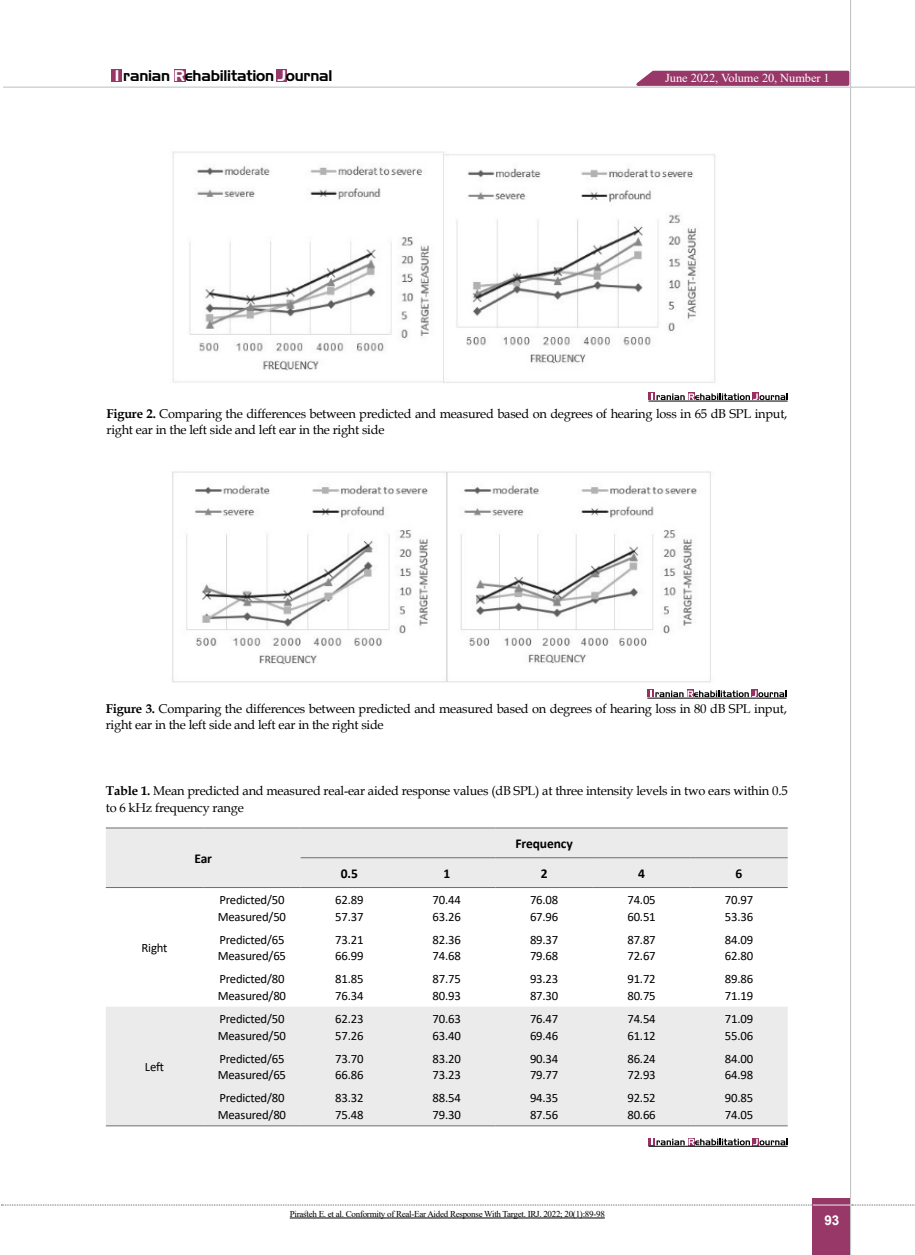
<style>
.page{position:relative;width:915px;height:1255px;background:#fff}
.page>*{position:absolute;margin:0;border:0;box-sizing:border-box;transform-origin:0 0}
.t1{font:15px "Aero Regular SWFTE";letter-spacing:-.015em;color:#000}
.t2{font:700 13.5px "Calibri";letter-spacing:-.01em;color:#000}
.t3{font:700 13.5px "Arial";color:#fff}
.t4{font:12.75px/16.5px "Calibri";letter-spacing:-.015em;color:#000}
.t5{font:12.75px/16.5px "Book Antiqua";letter-spacing:-.015em;color:#000}
.t6{font:12.15px "Times New Roman";letter-spacing:-.005em;color:#fff}
.t7{font:9px "Times New Roman";letter-spacing:-.03em;color:#000}
.s1{color:#fff}
.s2{font-weight:700}
</style>
<div class="page">
<div style="left:812px;top:1198px;width:38px;height:56px;background:#983868"></div>
<hr style="left:849px;top:0;width:1px;height:1254px;background:#c2c4c6">
<hr style="left:3px;top:87px;width:911px;height:1px;background:#c2c4c6">
<hr style="left:812px;top:1204px;width:38px;height:1px;background:#ebebec">
<svg style="left:1px;top:1204px;width:811px;height:1px"></svg>
<svg style="left:851px;top:1204px;width:64px;height:1px"></svg>
<div style="left:112px;top:69px;width:10px;height:13px;background:#983868"></div>
<div style="left:174px;top:69px;width:12px;height:13px;background:#983868"></div>
<div style="left:276px;top:69px;width:11px;height:13px;background:#983868"></div>
<svg style="left:629px;top:69px;width:221px;height:18px;background:#ac6187"></svg>
<img style="left:172px;top:151px;width:544px;height:232px">
<div style="left:648px;top:392px;width:6px;height:8px;background:#953263"></div>
<div style="left:688px;top:392px;width:6px;height:8px;background:#953263"></div>
<div style="left:751px;top:392px;width:7px;height:8px;background:#953263"></div>
<svg style="left:651px;top:393px;width:136px;height:7px"></svg>
<hr style="left:648px;top:401px;width:139px;height:1px;background:#000">
<svg style="left:106px;top:828px;width:681px;height:297px;fill:#ebebec"></svg>
<hr style="left:106px;top:827px;width:97px;height:1px;background:#6d6e71">
<hr style="left:203px;top:827px;width:97px;height:1px;background:#6d6e71">
<hr style="left:106px;top:887px;width:97px;height:1px;background:#6d6e71">
<hr style="left:203px;top:887px;width:97px;height:1px;background:#6d6e71">
<hr style="left:300px;top:827px;width:98px;height:1px;background:#6d6e71">
<hr style="left:398px;top:827px;width:97px;height:1px;background:#6d6e71">
<hr style="left:495px;top:827px;width:97px;height:1px;background:#6d6e71">
<hr style="left:592px;top:827px;width:98px;height:1px;background:#6d6e71">
<hr style="left:690px;top:827px;width:97px;height:1px;background:#6d6e71">
<hr style="left:300px;top:857px;width:98px;height:1px;background:#6d6e71">
<hr style="left:398px;top:857px;width:97px;height:1px;background:#6d6e71">
<hr style="left:495px;top:857px;width:97px;height:1px;background:#6d6e71">
<hr style="left:592px;top:857px;width:98px;height:1px;background:#6d6e71">
<hr style="left:690px;top:857px;width:97px;height:1px;background:#6d6e71">
<hr style="left:300px;top:887px;width:98px;height:1px;background:#6d6e71">
<hr style="left:398px;top:887px;width:97px;height:1px;background:#6d6e71">
<hr style="left:495px;top:887px;width:97px;height:1px;background:#6d6e71">
<hr style="left:592px;top:887px;width:98px;height:1px;background:#6d6e71">
<hr style="left:690px;top:887px;width:97px;height:1px;background:#6d6e71">
<hr style="left:106px;top:1125px;width:97px;height:1px;background:#6d6e71">
<hr style="left:203px;top:1125px;width:97px;height:1px;background:#6d6e71">
<hr style="left:300px;top:1125px;width:98px;height:1px;background:#6d6e71">
<hr style="left:398px;top:1125px;width:97px;height:1px;background:#6d6e71">
<hr style="left:495px;top:1125px;width:97px;height:1px;background:#6d6e71">
<hr style="left:592px;top:1125px;width:98px;height:1px;background:#6d6e71">
<hr style="left:690px;top:1125px;width:97px;height:1px;background:#6d6e71">
<div style="left:648px;top:1137px;width:6px;height:8px;background:#953263"></div>
<svg style="left:651px;top:1138px;width:136px;height:7px"></svg>
<hr style="left:648px;top:1145px;width:139px;height:1px;background:#000">
<hr style="left:289px;top:1217px;width:315px;height:1px;background:#000">
<img style="left:172px;top:471px;width:539px;height:212px">
<div style="left:647px;top:689px;width:6px;height:8px;background:#953263"></div>
<div style="left:687px;top:689px;width:6px;height:8px;background:#953263"></div>
<div style="left:750px;top:689px;width:7px;height:8px;background:#953263"></div>
<svg style="left:650px;top:690px;width:136px;height:7px"></svg>
<hr style="left:647px;top:697px;width:139px;height:1px;background:#000">
<p class="t1" style="left:115px;top:67px;width:219px"><span class="s1">I</span> ranian <span class="s1">R</span>ehabilitation <span class="s1">J</span>ournal</p>
<p class="t6" style="left:665px;top:69px;width:166px">June 2022, Volume 20, Number 1</p>
<p class="t5" style="left:106px;top:405px;width:682px"><span class="s2">Figure 2.</span> Comparing the differences between predicted and measured based on degrees of hearing loss in 65 dB SPL input, right ear in the left side and left ear in the right side</p>
<p class="t5" style="left:106px;top:700px;width:682px"><span class="s2">Figure 3.</span> Comparing the differences between predicted and measured based on degrees of hearing loss in 80 dB SPL input, right ear in the left side and left ear in the right side</p>
<p class="t5" style="left:106px;top:782px;width:683px"><span class="s2">Table 1.</span> Mean predicted and measured real-ear aided response values (dB SPL) at three intensity levels in two ears within 0.5 to 6 kHz frequency range</p>
<p class="t2" style="left:194px;top:848px;width:19px">Ear</p>
<p class="t2" style="left:515px;top:833px;width:59px">Frequency</p>
<p class="t4" style="left:141px;top:939px;width:27px">Right</p>
<p class="t4" style="left:145px;top:1058px;width:21px">Left</p>
<p class="t2" style="left:341px;top:863px;width:19px">0.5</p>
<p class="t2" style="left:443px;top:863px;width:8px">1</p>
<p class="t2" style="left:540px;top:863px;width:8px">2</p>
<p class="t2" style="left:638px;top:863px;width:8px">4</p>
<p class="t2" style="left:735px;top:863px;width:8px">6</p>
<p class="t4" style="left:218px;top:891px;width:70px">Predicted/50<br>Measured/50</p>
<p class="t4" style="left:335px;top:891px;width:30px">62.89<br>57.37</p>
<p class="t4" style="left:432px;top:891px;width:30px">70.44<br>63.26</p>
<p class="t4" style="left:530px;top:891px;width:30px">76.08<br>67.96</p>
<p class="t4" style="left:627px;top:891px;width:30px">74.05<br>60.51</p>
<p class="t4" style="left:724px;top:891px;width:30px">70.97<br>53.36</p>
<p class="t4" style="left:218px;top:930px;width:70px">Predicted/65<br>Measured/65</p>
<p class="t4" style="left:335px;top:930px;width:30px">73.21<br>66.99</p>
<p class="t4" style="left:432px;top:930px;width:30px">82.36<br>74.68</p>
<p class="t4" style="left:530px;top:930px;width:30px">89.37<br>79.68</p>
<p class="t4" style="left:627px;top:930px;width:30px">87.87<br>72.67</p>
<p class="t4" style="left:724px;top:930px;width:30px">84.09<br>62.80</p>
<p class="t4" style="left:218px;top:970px;width:70px">Predicted/80<br>Measured/80</p>
<p class="t4" style="left:335px;top:970px;width:30px">81.85<br>76.34</p>
<p class="t4" style="left:432px;top:970px;width:30px">87.75<br>80.93</p>
<p class="t4" style="left:530px;top:970px;width:30px">93.23<br>87.30</p>
<p class="t4" style="left:627px;top:970px;width:30px">91.72<br>80.75</p>
<p class="t4" style="left:724px;top:970px;width:30px">89.86<br>71.19</p>
<p class="t4" style="left:218px;top:1010px;width:70px">Predicted/50<br>Measured/50</p>
<p class="t4" style="left:335px;top:1010px;width:30px">62.23<br>57.26</p>
<p class="t4" style="left:432px;top:1010px;width:30px">70.63<br>63.40</p>
<p class="t4" style="left:530px;top:1010px;width:30px">76.47<br>69.46</p>
<p class="t4" style="left:627px;top:1010px;width:30px">74.54<br>61.12</p>
<p class="t4" style="left:724px;top:1010px;width:30px">71.09<br>55.06</p>
<p class="t4" style="left:218px;top:1049px;width:70px">Predicted/65<br>Measured/65</p>
<p class="t4" style="left:335px;top:1049px;width:30px">73.70<br>66.86</p>
<p class="t4" style="left:432px;top:1049px;width:30px">83.20<br>73.23</p>
<p class="t4" style="left:530px;top:1049px;width:30px">90.34<br>79.77</p>
<p class="t4" style="left:627px;top:1049px;width:30px">86.24<br>72.93</p>
<p class="t4" style="left:724px;top:1049px;width:30px">84.00<br>64.98</p>
<p class="t4" style="left:218px;top:1089px;width:70px">Predicted/80<br>Measured/80</p>
<p class="t4" style="left:335px;top:1089px;width:30px">83.32<br>75.48</p>
<p class="t4" style="left:432px;top:1089px;width:30px">88.54<br>79.30</p>
<p class="t4" style="left:530px;top:1089px;width:30px">94.35<br>87.56</p>
<p class="t4" style="left:627px;top:1089px;width:30px">92.52<br>80.66</p>
<p class="t4" style="left:724px;top:1089px;width:30px">90.85<br>74.05</p>
<p class="t7" style="left:289px;top:1207px;width:316px">Pirasteh E. et al. Conformity of Real-Ear Aided Response With Target. IRJ. 2022; 20(1):89-98</p>
<p class="t3" style="left:824px;top:1210px;width:17px">93</p>
</div>
